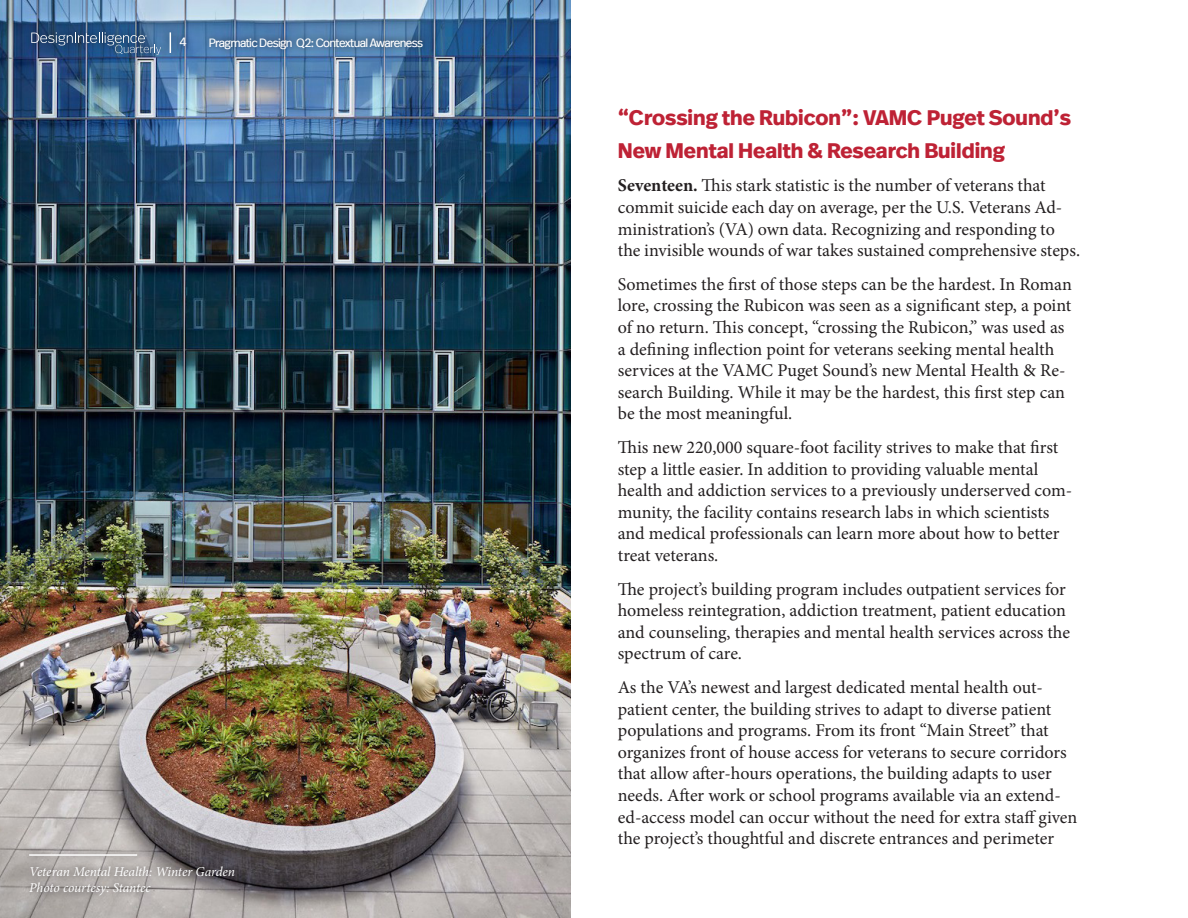
<style>
.page{position:relative;width:1188px;height:918px;background:#fff}
.page>*{position:absolute;margin:0;border:0;box-sizing:border-box;transform-origin:0 0}
.t1{font:700 21px/33px "Real Head Offc";color:#be2235}
.t2{font:18px/21.6px "Minion Pro";color:#231f20}
.t3{font:italic 13.5px/16.2px "Minion Pro";letter-spacing:-.01em;color:#fff}
.t4{font:12px "Real Head Offc";letter-spacing:-.05em;color:#fff}
.s1{font-weight:700}
</style>
<div class="page">
<img style="left:0;top:0;width:570px;height:918px">
<div style="left:23px;top:25px;width:407px;height:37px;background:#231f20;opacity:.75"></div>
<svg style="left:31px;top:32px;width:130px;height:23px;background:#41648c"></svg>
<svg style="left:170px;top:32px;width:1px;height:21px"></svg>
<div style="left:22px;top:846px;width:220px;height:56px;background:#231f20;opacity:.75"></div>
<hr style="left:29px;top:854px;width:108px;height:2px;background:#fff">
<p class="t4" style="left:180px;top:35px;width:9px">4</p>
<p class="t4" style="left:209px;top:35px;width:216px">Pragmatic Design Q2: Contextual Awareness</p>
<p class="t3" style="left:29px;top:863px;width:207px">Veteran Mental Health: Winter Garden<br>Photo courtesy: Stantec</p>
<p class="t1" style="left:618px;top:101px;width:455px">“Crossing the Rubicon”: VAMC Puget Sound’s<br>New Mental Health &amp; Research Building</p>
<p class="t2" style="left:618px;top:175px;width:464px"><span class="s1">Seventeen.</span> This stark statistic is the number of veterans that commit suicide each day on average, per the U.S. Veterans Ad&shy;ministration’s (VA) own data. Recognizing and responding to the invisible wounds of war takes sustained comprehensive steps.</p>
<p class="t2" style="left:618px;top:273px;width:456px">Sometimes the first of those steps can be the hardest. In Roman lore, crossing the Rubicon was seen as a significant step, a point of no return. This concept, “crossing the Rubicon,” was used as a defining inflection point for veterans seeking mental health services at the VAMC Puget Sound’s new Mental Health &amp; Re&shy;search Building. While it may be the hardest, this first step can be the most meaningful.</p>
<p class="t2" style="left:618px;top:437px;width:456px">This new 220,000 square-foot facility strives to make that first step a little easier. In addition to providing valuable mental health and addiction services to a previously underserved com&shy;munity, the facility contains research labs in which scientists and medical professionals can learn more about how to better treat veterans.</p>
<p class="t2" style="left:618px;top:578px;width:454px">The project’s building program includes outpatient services for homeless reintegration, addiction treatment, patient education and counseling, therapies and mental health services across the spectrum of care.</p>
<p class="t2" style="left:618px;top:677px;width:461px">As the VA’s newest and largest dedicated mental health out&shy;patient center, the building strives to adapt to diverse patient populations and programs. From its front “Main Street” that organizes front of house access for veterans to secure corridors that allow after-hours operations, the building adapts to user needs. After work or school programs available via an extend&shy;ed-access model can occur without the need for extra staff given the project’s thoughtful and discrete entrances and perimeter</p>
</div>
